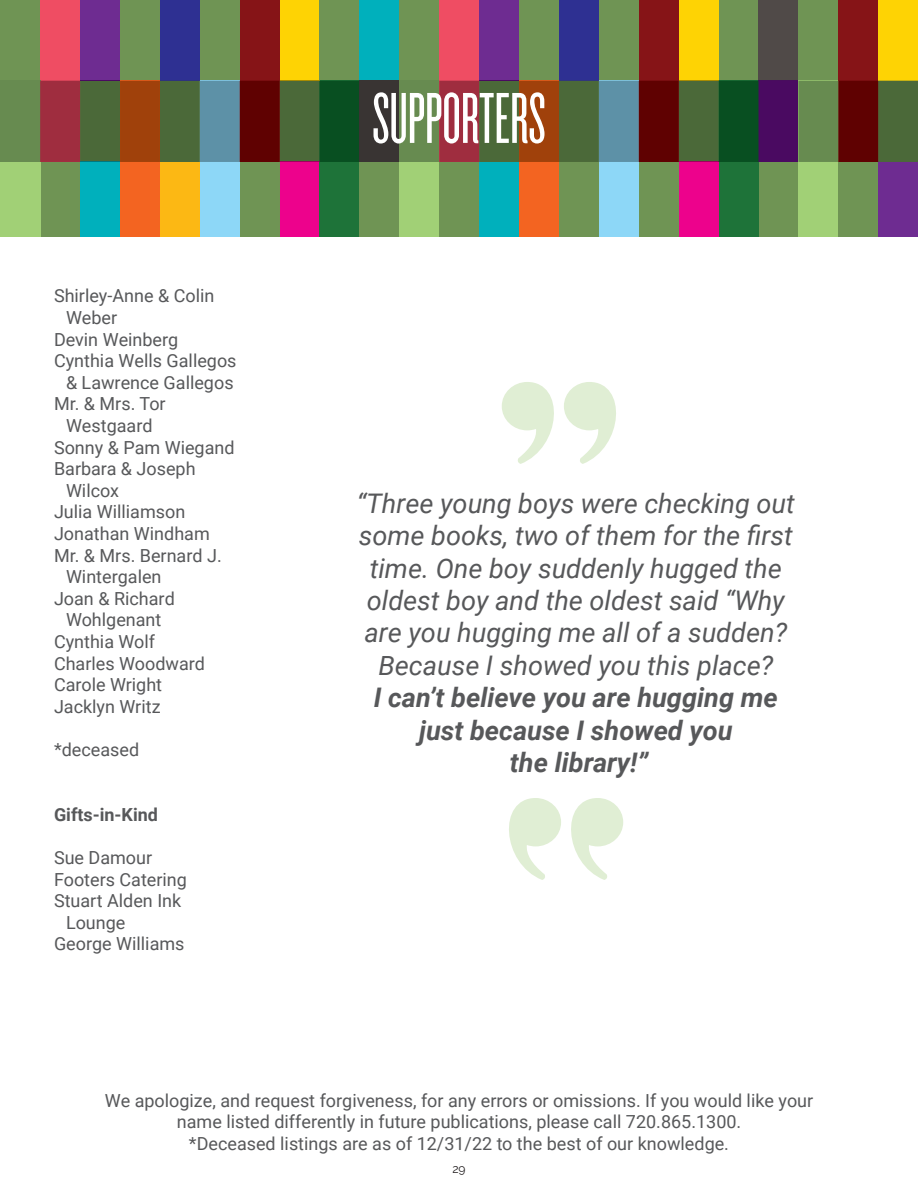
<style>
.page{position:relative;width:918px;height:1188px;background:#fff}
.page>*{position:absolute;margin:0;border:0;box-sizing:border-box;transform-origin:0 0}
.t1{font:75px "Knockout HTF26 Junior Flyweight";color:#fff}
.t2{font:italic 27px/32.4px "Roboto";color:#57585a;text-align:center}
.t3{font:italic 700 27px/32.4px "Roboto";color:#57585a;text-align:center}
.t4{font:18px/21.6px "Roboto";color:#57585a;text-align:center}
.t5{font:700 18px "Roboto";color:#57585a}
.t6{font:12px "Raleway";color:#231f20}
</style>
<div class="page">
<div style="left:0;top:0;width:918px;height:237px;background:#6f9454"></div>
<div style="left:80px;top:0;width:40px;height:81px;background:#6e2c91"></div>
<div style="left:160px;top:0;width:40px;height:81px;background:#2e3092"></div>
<div style="left:878px;top:162px;width:40px;height:75px;background:#6e2c91"></div>
<div style="left:80px;top:162px;width:40px;height:75px;background:#00b0bc"></div>
<div style="left:160px;top:162px;width:40px;height:75px;background:#fcb814"></div>
<div style="left:359px;top:0;width:40px;height:81px;background:#00b0bc"></div>
<div style="left:0;top:81px;width:40px;height:156px;background:#a1d076"></div>
<div style="left:120px;top:81px;width:40px;height:156px;background:#f36421"></div>
<div style="left:40px;top:0;width:40px;height:162px;background:#ef4d63"></div>
<div style="left:280px;top:0;width:39px;height:81px;background:#fed304"></div>
<div style="left:280px;top:162px;width:40px;height:75px;background:#ed028c"></div>
<div style="left:200px;top:81px;width:40px;height:156px;background:#8dd7f7"></div>
<div style="left:320px;top:81px;width:39px;height:156px;background:#1e7339"></div>
<div style="left:240px;top:0;width:40px;height:162px;background:#861417"></div>
<div style="left:878px;top:0;width:40px;height:81px;background:#fed304"></div>
<div style="left:838px;top:0;width:40px;height:162px;background:#861417"></div>
<div style="left:479px;top:0;width:40px;height:81px;background:#6e2c91"></div>
<div style="left:479px;top:162px;width:40px;height:75px;background:#00b0bc"></div>
<div style="left:399px;top:81px;width:40px;height:156px;background:#a1d076"></div>
<div style="left:798px;top:81px;width:40px;height:156px;background:#a1d076"></div>
<div style="left:519px;top:81px;width:40px;height:156px;background:#f36421"></div>
<div style="left:439px;top:0;width:40px;height:162px;background:#ef4d63"></div>
<div style="left:559px;top:0;width:40px;height:81px;background:#2e3092"></div>
<div style="left:679px;top:0;width:40px;height:81px;background:#fed304"></div>
<div style="left:679px;top:162px;width:40px;height:75px;background:#ed028c"></div>
<div style="left:599px;top:81px;width:40px;height:156px;background:#8dd7f7"></div>
<div style="left:719px;top:81px;width:40px;height:156px;background:#1e7339"></div>
<div style="left:639px;top:0;width:40px;height:162px;background:#861417"></div>
<div style="left:758px;top:0;width:40px;height:81px;background:#504a48"></div>
<div style="left:80px;top:81px;width:838px;height:81px;background:#4b6939"></div>
<hr style="left:80px;top:162px;width:40px;height:1px;background:#007880">
<div style="left:0;top:81px;width:40px;height:81px;background:#678b50"></div>
<div style="left:40px;top:81px;width:40px;height:81px;background:#9f2d3f"></div>
<div style="left:320px;top:81px;width:39px;height:81px;background:#084f21"></div>
<svg style="left:120px;top:81px;width:160px;height:81px;background:#694f3b"></svg>
<div style="left:359px;top:81px;width:40px;height:81px;background:#393433"></div>
<div style="left:399px;top:81px;width:40px;height:81px;background:#678b50"></div>
<div style="left:439px;top:81px;width:40px;height:81px;background:#9f2d3f"></div>
<hr style="left:679px;top:162px;width:40px;height:1px;background:#9e015e">
<svg style="left:519px;top:81px;width:160px;height:81px;background:#694f3a"></svg>
<svg style="left:719px;top:81px;width:159px;height:81px;background:#453934"></svg>
<svg style="left:502px;top:382px;width:114px;height:82px"></svg>
<svg style="left:509px;top:798px;width:114px;height:82px"></svg>
<p class="t4" style="left:54px;top:284px;width:162px">Shirley-Anne &amp; Colin</p>
<p class="t4" style="left:66px;top:306px;width:53px">Weber</p>
<p class="t4" style="left:54px;top:328px;width:126px">Devin Weinberg</p>
<p class="t4" style="left:54px;top:349px;width:184px">Cynthia Wells Gallegos</p>
<p class="t4" style="left:66px;top:371px;width:169px">&amp; Lawrence Gallegos</p>
<p class="t4" style="left:54px;top:392px;width:113px">Mr. &amp; Mrs. Tor</p>
<p class="t4" style="left:66px;top:414px;width:88px">Westgaard</p>
<p class="t4" style="left:54px;top:436px;width:182px">Sonny &amp; Pam Wiegand</p>
<p class="t4" style="left:54px;top:457px;width:143px">Barbara &amp; Joseph</p>
<p class="t4" style="left:66px;top:479px;width:55px">Wilcox</p>
<p class="t4" style="left:54px;top:500px;width:133px">Julia Williamson</p>
<p class="t4" style="left:54px;top:522px;width:157px">Jonathan Windham</p>
<p class="t4" style="left:54px;top:544px;width:169px">Mr. &amp; Mrs. Bernard J.</p>
<p class="t4" style="left:66px;top:565px;width:97px">Wintergalen</p>
<p class="t4" style="left:54px;top:587px;width:122px">Joan &amp; Richard</p>
<p class="t4" style="left:66px;top:608px;width:97px">Wohlgenant</p>
<p class="t4" style="left:54px;top:630px;width:103px">Cynthia Wolf</p>
<p class="t4" style="left:54px;top:652px;width:153px">Charles Woodward</p>
<p class="t4" style="left:54px;top:673px;width:110px">Carole Wright</p>
<p class="t4" style="left:54px;top:695px;width:108px">Jacklyn Writz</p>
<p class="t4" style="left:54px;top:738px;width:87px">*deceased</p>
<p class="t5" style="left:54px;top:802px;width:106px">Gifts-in-Kind</p>
<p class="t4" style="left:54px;top:846px;width:100px">Sue Damour</p>
<p class="t4" style="left:54px;top:868px;width:134px">Footers Catering</p>
<p class="t4" style="left:54px;top:889px;width:129px">Stuart Alden Ink</p>
<p class="t4" style="left:66px;top:911px;width:61px">Lounge</p>
<p class="t4" style="left:54px;top:932px;width:132px">George Williams</p>
<h1 class="t1" style="left:372px;top:82px;width:175px">SUPPORTERS</h1>
<h2 class="t2" style="left:357px;top:486px;width:440px">“Three young boys were checking out some books, two of them for the first time. One boy suddenly hugged the oldest boy and the oldest said “Why are you hugging me all of a sudden?<br>Because I showed you this place?</h2>
<h2 class="t3" style="left:374px;top:680px;width:406px">I can’t believe you are hugging me just because I showed you<br>the library!”</h2>
<p class="t4" style="left:105px;top:1089px;width:710px">We apologize, and request forgiveness, for any errors or omissions. If you would like your name listed differently in future publications, please call 720.865.1300.<br>*Deceased listings are as of 12/31/22 to the best of our knowledge.</p>
<p class="t6" style="left:452px;top:1162px;width:15px">29</p>
</div>
